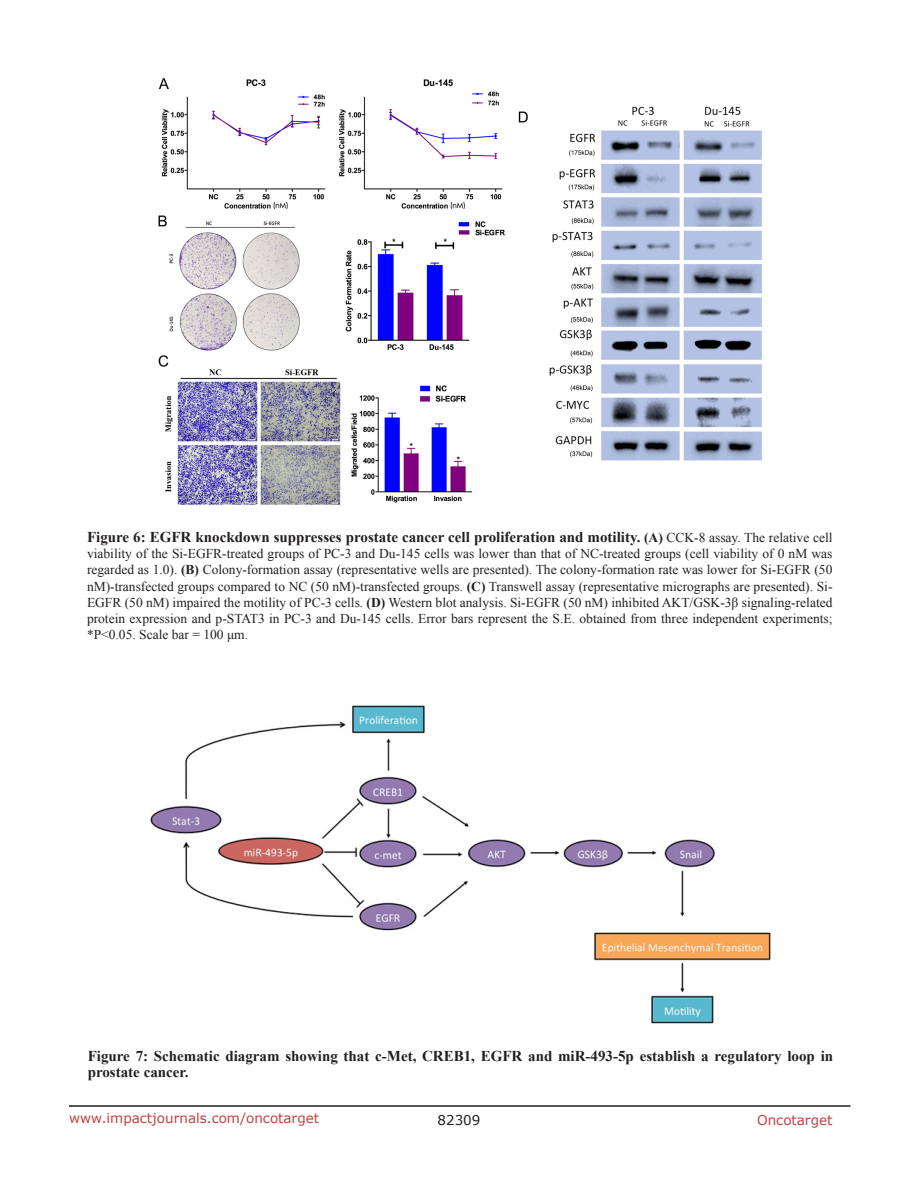
<style>
.page{position:relative;width:918px;height:1188px;background:#fff}
.page>*{position:absolute;margin:0;border:0;box-sizing:border-box;transform-origin:0 0}
.figuretext{font:700 15px/16.2px "Times New Roman";color:#231f20}
.figuretext-2{font:13.5px/16.2px "Times New Roman";color:#231f20;text-align:justify}
.t1{font:13.5px "Verdana";color:#c24141}
.t2{font:13.5px "Verdana";color:#231f20}
.s1{font-size:13.5px}
.s2{font-weight:400;font-size:13.5px}
.s3{font-weight:700}
</style>
<div class="page">
<hr style="left:69px;top:1105px;width:781px;height:2px;background:#231f20">
<img style="left:158px;top:78px;width:604px;height:427px">
<img style="left:150px;top:705px;width:621px;height:319px">
<p class="figuretext" style="left:87px;top:529px;width:747px">Figure 6: EGFR knockdown suppresses prostate cancer cell proliferation and motility. <span class="s1">(A)</span> <span class="s2">CCK-8 assay. The relative cell</span></p>
<p class="figuretext-2" style="left:87px;top:545px;width:747px">viability of the Si-EGFR-treated groups of PC-3 and Du-145 cells was lower than that of NC-treated groups (cell viability of 0 nM was regarded as 1.0). <span class="s3">(B)</span> Colony-formation assay (representative wells are presented). The colony-formation rate was lower for Si-EGFR (50 nM)-transfected groups compared to NC (50 nM)-transfected groups. <span class="s3">(C)</span> Transwell assay (representative micrographs are presented). Si-EGFR (50 nM) impaired the motility of PC-3 cells. <span class="s3">(D)</span> Western blot analysis. Si-EGFR (50 nM) inhibited AKT/GSK-3β signaling-related protein expression and p-STAT3 in PC-3 and Du-145 cells. Error bars represent the S.E. obtained from three independent experiments; *P&lt;0.05. Scale bar = 100 μm.</p>
<p class="figuretext" style="left:88px;top:1047px;width:747px">Figure 7: Schematic diagram showing that c-Met, CREB1, EGFR and miR-493-5p establish a regulatory loop in prostate cancer.</p>
<p class="t1" style="left:69px;top:1109px;width:252px">www.impactjournals.com/oncotarget</p>
<p class="t2" style="left:438px;top:1111px;width:44px">82309</p>
<p class="t1" style="left:757px;top:1111px;width:77px">Oncotarget</p>
</div>
